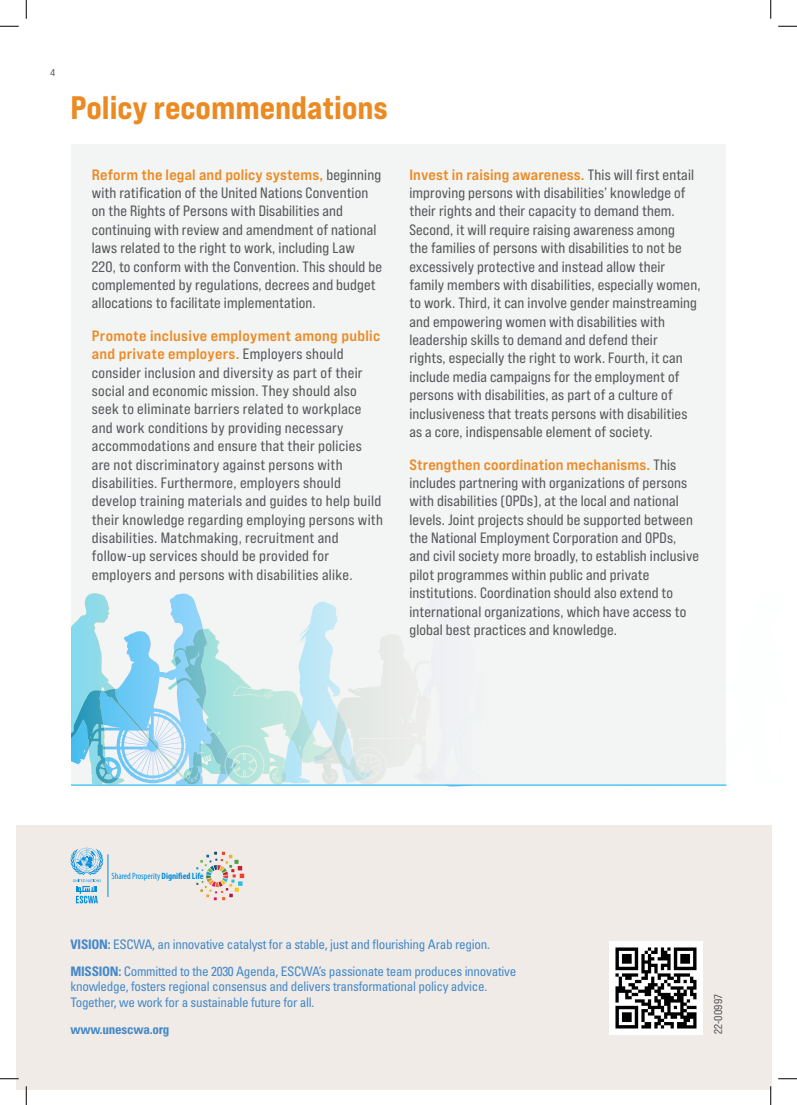
<style>
.page{position:relative;width:797px;height:1105px;background:#fff}
.page>*{position:absolute;margin:0;border:0;box-sizing:border-box;transform-origin:0 0}
.Body-Text{font:800 expanded 32.5px "Bebas Neue Pro";color:#ec8a22}
.Body-Text-2{font:15px/18.4px "Bebas Neue Pro Semi Exp";letter-spacing:.01em;color:#57585a;scale:1.05 1}
.t1{font:condensed 13.12px/15.8px "Univers LT Std";letter-spacing:-.02em;color:#4489c8}
.t2{font:700 condensed 13.12px "Univers LT Std";letter-spacing:-.02em;color:#4489c8}
.Body-Text-3{font:11.25px "Bebas Neue Pro Semi Exp";letter-spacing:.01em;color:#57585a;scale:1.05 1}
.t3{font:expanded 10px "Bebas Neue Pro";color:#57585a}
.t4{font:condensed 9.12px "Myriad Pro";letter-spacing:-.005em;color:#008fde}
.s1{font-family:"Bebas Neue Pro";font-weight:700;font-stretch:expanded;color:#ec8a22}
.s2{font-weight:700}
</style>
<div class="page">
<div style="left:71px;top:144px;width:655px;height:641px;background:#f3f4f4"></div>
<div style="left:17px;top:825px;width:754px;height:264px;background:#f0ebe7"></div>
<img style="left:609px;top:941px;width:93px;height:93px">
<hr style="left:108px;top:854px;width:1px;height:43px;background:#008fde">
<svg style="left:71px;top:848px;width:32px;height:55px"></svg>
<svg style="left:196px;top:852px;width:48px;height:48px"></svg>
<svg style="left:71px;top:593px;width:352px;height:191px"></svg>
<hr style="left:71px;top:784px;width:655px;height:2px;background:#2ebdee">
<svg style="left:0;top:25px;width:19px;height:2px"></svg>
<svg style="left:778px;top:25px;width:19px;height:2px"></svg>
<svg style="left:0;top:1078px;width:19px;height:1px"></svg>
<svg style="left:778px;top:1078px;width:19px;height:1px"></svg>
<svg style="left:25px;top:0;width:2px;height:19px"></svg>
<svg style="left:25px;top:1086px;width:2px;height:19px"></svg>
<svg style="left:770px;top:0;width:1px;height:19px"></svg>
<svg style="left:770px;top:1086px;width:1px;height:19px"></svg>
<p class="t3" style="left:50px;top:66px;width:7px">4</p>
<p class="Body-Text" style="left:70px;top:87px;width:319px">Policy recommendations</p>
<p class="Body-Text-2" style="left:92px;top:165px;width:278px"><span class="s1">Reform the legal and policy systems,</span> beginning with ratification of the United Nations Convention on the Rights of Persons with Disabilities and continuing with review and amendment of national laws related to the right to work, including Law 220, to conform with the Convention. This should be complemented by regulations, decrees and budget allocations to facilitate implementation.</p>
<p class="Body-Text-2" style="left:92px;top:326px;width:279px"><span class="s1">Promote inclusive employment among public and private employers.</span> Employers should consider inclusion and diversity as part of their social and economic mission. They should also seek to eliminate barriers related to workplace and work conditions by providing necessary accommodations and ensure that their policies are not discriminatory against persons with disabilities. Furthermore, employers should develop training materials and guides to help build their knowledge regarding employing persons with disabilities. Matchmaking, recruitment and follow-up services should be provided for employers and persons with disabilities alike.</p>
<p class="Body-Text-2" style="left:409px;top:165px;width:279px"><span class="s1">Invest in raising awareness.</span> This will first entail improving persons with disabilities’ knowledge of their rights and their capacity to demand them.<br>Second, it will require raising awareness among<br>the families of persons with disabilities to not be excessively protective and instead allow their family members with disabilities, especially women, to work. Third, it can involve gender mainstreaming and empowering women with disabilities with leadership skills to demand and defend their<br>rights, especially the right to work. Fourth, it can include media campaigns for the employment of persons with disabilities, as part of a culture of inclusiveness that treats persons with disabilities as a core, indispensable element of society.</p>
<p class="Body-Text-2" style="left:409px;top:455px;width:277px"><span class="s1">Strengthen coordination mechanisms.</span> This includes partnering with organizations of persons with disabilities (OPDs), at the local and national levels. Joint projects should be supported between the National Employment Corporation and OPDs, and civil society more broadly, to establish inclusive pilot programmes within public and private institutions. Coordination should also extend to international organizations, which have access to global best practices and knowledge.</p>
<p class="t4" style="left:112px;top:870px;width:94px">Shared Prosperity <span class="s2">Dignified Life</span></p>
<p class="t1" style="left:71px;top:936px;width:421px"><span class="s2">VISION:</span> ESCWA, an innovative catalyst for a stable, just and flourishing Arab region.</p>
<p class="t1" style="left:71px;top:963px;width:447px"><span class="s2">MISSION:</span> Committed to the 2030 Agenda, ESCWA’s passionate team produces innovative knowledge, fosters regional consensus and delivers transformational policy advice.</p>
<p class="t1" style="left:71px;top:994px;width:245px">Together, we work for a sustainable future for all.</p>
<p class="t2" style="left:71px;top:1021px;width:100px">www.unescwa.org</p>
<p class="Body-Text-3" style="left:711px;top:1034px;width:40px;rotate:-90deg">22-00997</p>
</div>
